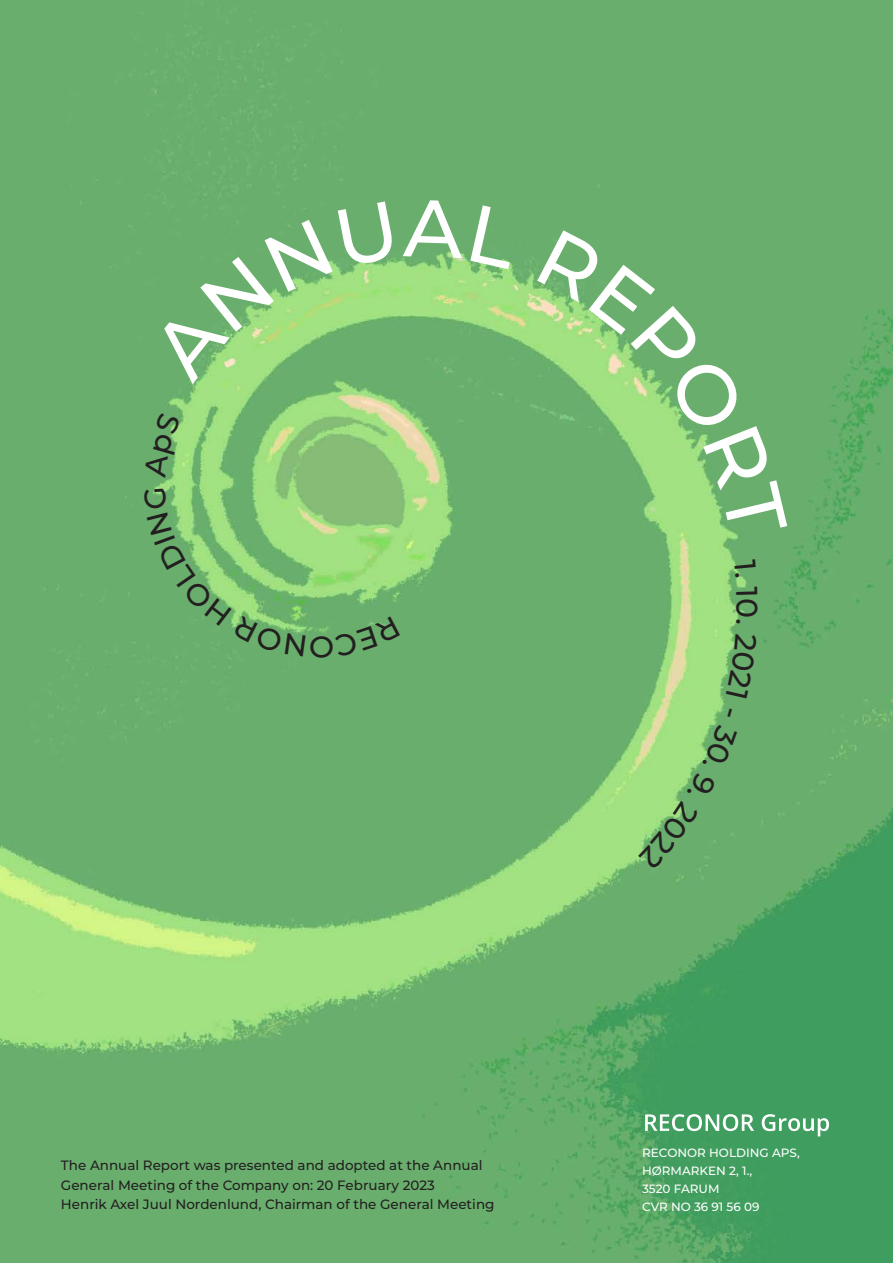
<style>
.page{position:relative;width:893px;height:1263px;background:#fff}
.page>*{position:absolute;margin:0;border:0;box-sizing:border-box;transform-origin:0 0}
.t1{font:500 30px "Montserrat";color:#231f20}
.Mellemrubrik{font:500 13.5px/19.5px "Montserrat";color:#231f20}
.Mellemrubrik-2{font:500 12px "Montserrat";color:#fff}
</style>
<div class="page">
<img style="left:0;top:0;width:893px;height:1263px">
<svg style="left:645px;top:1114px;width:109px;height:17px"></svg>
<svg style="left:762px;top:1114px;width:67px;height:22px"></svg>
<svg style="left:148px;top:201px;width:248px;height:183px;background:#77ba72"></svg>
<div style="left:403px;top:199px;width:61px;height:59px;background:#69ae6d"></div>
<svg style="left:470px;top:205px;width:51px;height:64px;background:#6cb16d"></svg>
<svg style="left:537px;top:230px;width:250px;height:309px;background:#76b971"></svg>
<svg style="left:734px;top:559px;width:22px;height:18px"></svg>
<svg style="left:736px;top:586px;width:21px;height:9px"></svg>
<svg style="left:736px;top:619px;width:4px;height:4px"></svg>
<svg style="left:726px;top:633px;width:31px;height:66px;background:#6db26e"></svg>
<svg style="left:727px;top:708px;width:5px;height:9px"></svg>
<svg style="left:702px;top:724px;width:35px;height:41px"></svg>
<svg style="left:638px;top:772px;width:78px;height:98px;background:#7cbf74"></svg>
<svg style="left:144px;top:488px;width:256px;height:170px;background:#7ec074"></svg>
<svg style="left:144px;top:412px;width:37px;height:66px;background:#72b66f"></svg>
<p class="t1" style="left:768px;top:598px;width:22px;rotate:90deg">0</p>
<p class="Mellemrubrik" style="left:61px;top:1155px;width:423px">The Annual Report was presented and adopted at the Annual<br>General Meeting of the Company on: 20 February 2023</p>
<p class="Mellemrubrik" style="left:61px;top:1194px;width:435px">Henrik Axel Juul Nordenlund, Chairman of the General Meeting</p>
<p class="Mellemrubrik-2" style="left:642px;top:1144px;width:159px">RECONOR HOLDING APS,</p>
<p class="Mellemrubrik-2" style="left:642px;top:1162px;width:112px">HØRMARKEN 2, 1.,</p>
<p class="Mellemrubrik-2" style="left:642px;top:1180px;width:79px">3520 FARUM</p>
<p class="Mellemrubrik-2" style="left:642px;top:1198px;width:119px">CVR NO 36 91 56 09</p>
</div>
